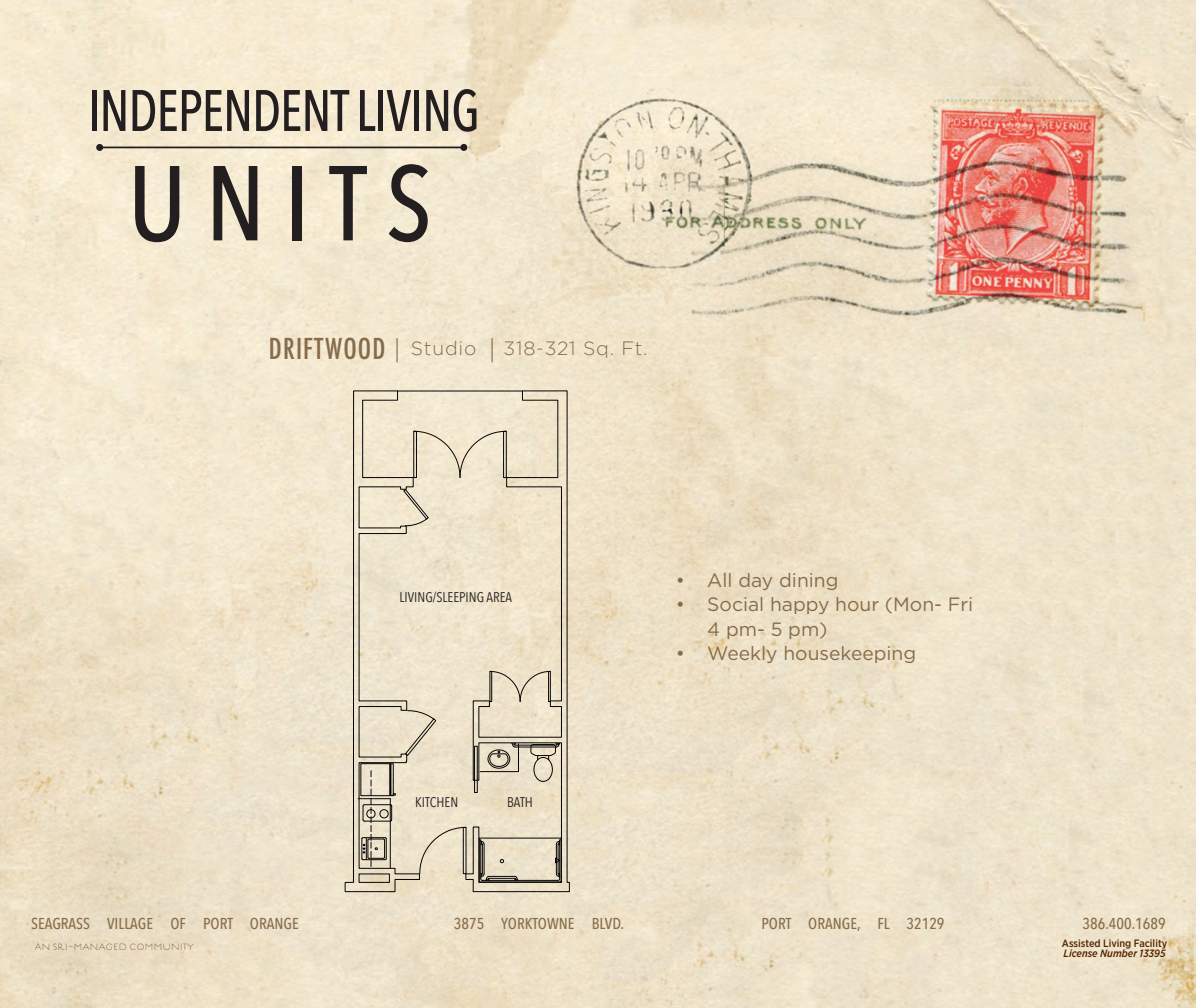
<style>
.page{position:relative;width:1196px;height:1008px;background:#fff}
.page>*{position:absolute;margin:0;border:0;box-sizing:border-box;transform-origin:0 0}
.t1{font:500 105px "Avenir Next Condensed";letter-spacing:.18em;color:#231f20}
.t2{font:500 57.75px "Avenir Next Condensed";letter-spacing:-.02em;color:#231f20;scale:.91 1}
.t3{font:19.25px/24.5px "Gotham";color:#866c4b}
.t4{font:300 19.25px "Gotham";letter-spacing:.04em;color:#866c4b}
.t5{font:500 15.75px "Avenir Next Condensed";color:#886d4b}
.t6{font:14px "Avenir Next Condensed";color:#231f20}
.t7{font:500 10.67px/10.3px "Gotham Narrow";color:#572500}
.t8{font:9.62px "Estilo";letter-spacing:.045em;color:#886d4b}
.s1{font-family:"Futura";font-weight:500;font-stretch:condensed;font-size:28px}
.s2{font-size:26.25px}
.s3{font-style:italic}
</style>
<div class="page">
<img style="left:0;top:0;width:1195px;height:1007px">
<svg style="left:344px;top:390px;width:121px;height:502px;background:#e3d8c2"></svg>
<svg style="left:465px;top:390px;width:105px;height:502px;background:#dfd4bd"></svg>
<hr style="left:100px;top:146px;width:364px;height:2px;background:#231f20">
<div style="left:96px;top:144px;width:7px;height:7px;background:#231f20;border-radius:50%"></div>
<div style="left:460px;top:144px;width:7px;height:7px;background:#231f20;border-radius:50%"></div>
<p class="t2" style="left:88px;top:76px;width:432px">INDEPENDENT LIVING</p>
<p class="t1" style="left:128px;top:140px;width:305px">UNITS</p>
<p class="t4" style="left:269px;top:338px;width:380px"><span class="s1">DRIFTWOOD</span> <span class="s2">|</span> Studio <span class="s2">|</span> 318-321 Sq. Ft.</p>
<p class="t6" style="left:399px;top:585px;width:114px">LIVING/SLEEPING AREA</p>
<p class="t6" style="left:415px;top:790px;width:45px">KITCHEN</p>
<p class="t6" style="left:507px;top:790px;width:27px">BATH</p>
<p class="t3" style="left:675px;top:567px;width:164px">• All day dining</p>
<p class="t3" style="left:707px;top:591px;width:267px;text-indent:-32px">• Social happy hour (Mon- Fri<br>4 pm- 5 pm)</p>
<p class="t3" style="left:675px;top:640px;width:242px">• Weekly housekeeping</p>
<p class="t5" style="left:31px;top:914px;width:269px">SEAGRASS VILLAGE OF PORT ORANGE</p>
<p class="t5" style="left:454px;top:914px;width:171px">3875 YORKTOWNE BLVD.</p>
<p class="t5" style="left:761px;top:914px;width:184px">PORT ORANGE, FL 32129</p>
<p class="t5" style="left:1082px;top:914px;width:85px">386.400.1689</p>
<p class="t8" style="left:35px;top:940px;width:161px">AN SRI-MANAGED COMMUNITY</p>
<p class="t7" style="left:1061px;top:937px;width:107px">Assisted Living Facility<br><span class="s3">License Number 13395</span></p>
</div>
